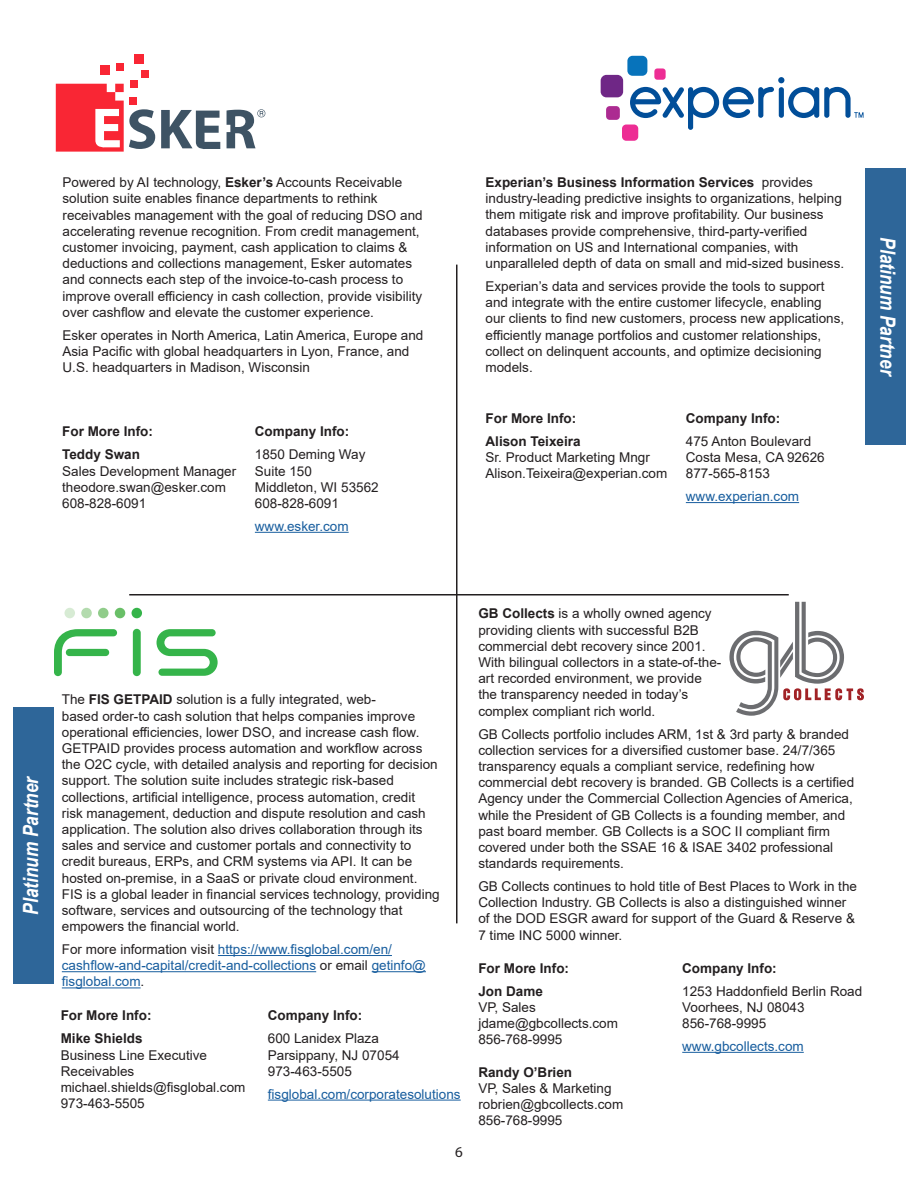
<style>
.page{position:relative;width:918px;height:1188px;background:#fff}
.page>*{position:absolute;margin:0;border:0;box-sizing:border-box;transform-origin:0 0}
.t1{font:italic 700 21px "Arial Narrow";color:#fff}
.t2{font:15px "Myriad Pro";color:#231f20}
.Garamond{font:13.5px/16.2px "Arial";color:#231f20}
.Garamond-2{font:13.5px/16.2px "Arial";color:#175d9e}
.Garamond-3{font:700 13.5px "Arial";color:#231f20}
.s1{font-weight:700}
.s2{color:#231f20}
</style>
<div class="page">
<hr style="left:218px;top:955px;width:174px;height:1px;background:#175d9e">
<hr style="left:62px;top:971px;width:254px;height:1px;background:#175d9e">
<hr style="left:372px;top:971px;width:54px;height:1px;background:#175d9e">
<hr style="left:62px;top:987px;width:79px;height:1px;background:#175d9e">
<hr style="left:268px;top:1100px;width:193px;height:1px;background:#175d9e">
<svg style="left:157px;top:629px;width:61px;height:47px"></svg>
<div style="left:132px;top:608px;width:10px;height:10px;background:#35b44a;border-radius:50%"></div>
<div style="left:115px;top:608px;width:10px;height:10px;background:#69bf67;border-radius:50%"></div>
<div style="left:98px;top:608px;width:11px;height:10px;background:#90cc8a;border-radius:50%"></div>
<div style="left:81px;top:608px;width:11px;height:10px;background:#b3dbae;border-radius:50%"></div>
<div style="left:65px;top:608px;width:10px;height:10px;background:#d7ebd4;border-radius:50%"></div>
<svg style="left:54px;top:629px;width:63px;height:47px"></svg>
<div style="left:66px;top:649px;width:43px;height:7px;background:#35b44a;border-radius:4px"></div>
<div style="left:133px;top:629px;width:8px;height:47px;background:#35b44a;border-radius:4px"></div>
<div style="left:13px;top:707px;width:41px;height:277px;background:#2e6699"></div>
<hr style="left:129px;top:594px;width:660px;height:2px;background:#231f20">
<hr style="left:456px;top:265px;width:2px;height:658px;background:#231f20">
<div style="left:100px;top:65px;width:9px;height:10px;background:#f92634"></div>
<div style="left:141px;top:71px;width:7px;height:7px;background:#f92634"></div>
<div style="left:134px;top:54px;width:10px;height:9px;background:#f92634"></div>
<div style="left:130px;top:81px;width:7px;height:7px;background:#f92634"></div>
<div style="left:117px;top:64px;width:7px;height:7px;background:#f92634"></div>
<svg style="left:56px;top:84px;width:209px;height:68px"></svg>
<hr style="left:255px;top:532px;width:94px;height:1px;background:#175d9e">
<div style="left:865px;top:168px;width:41px;height:277px;background:#2e6699"></div>
<svg style="left:729px;top:602px;width:135px;height:114px"></svg>
<hr style="left:682px;top:1052px;width:122px;height:1px;background:#175d9e">
<hr style="left:686px;top:502px;width:113px;height:1px;background:#175d9e">
<div style="left:627px;top:56px;width:20px;height:20px;background:#0773bb;border-radius:5px"></div>
<div style="left:601px;top:75px;width:22px;height:22px;background:#6f2786;border-radius:6px"></div>
<div style="left:606px;top:106px;width:14px;height:14px;background:#ac2b91;border-radius:4px"></div>
<div style="left:622px;top:125px;width:16px;height:16px;background:#ed2d94;border-radius:4px"></div>
<div style="left:654px;top:68px;width:12px;height:12px;background:#ed2d94;border-radius:3px"></div>
<svg style="left:630px;top:77px;width:234px;height:53px"></svg>
<p class="Garamond" style="left:63px;top:174px;width:362px">Powered by AI technology, <span class="s1">Esker’s</span> Accounts Receivable solution suite enables finance departments to rethink receivables management with the goal of reducing DSO and accelerating revenue recognition. From credit management, customer invoicing, payment, cash application to claims &amp; deductions and collections management, Esker automates and connects each step of the invoice-to-cash process to improve overall efficiency in cash collection, provide visibility over cashflow and elevate the customer experience.</p>
<p class="Garamond" style="left:63px;top:327px;width:362px">Esker operates in North America, Latin America, Europe and<br>Asia Pacific with global headquarters in Lyon, France, and<br>U.S. headquarters in Madison, Wisconsin</p>
<p class="Garamond-3" style="left:62px;top:422px;width:92px">For More Info:</p>
<p class="Garamond-3" style="left:62px;top:445px;width:79px">Teddy Swan</p>
<p class="Garamond" style="left:62px;top:463px;width:176px">Sales Development Manager</p>
<p class="Garamond" style="left:62px;top:479px;width:165px">theodore.swan@esker.com</p>
<p class="Garamond" style="left:62px;top:495px;width:86px">608-828-6091</p>
<p class="Garamond-3" style="left:255px;top:422px;width:96px">Company Info:</p>
<p class="Garamond" style="left:255px;top:446px;width:112px">1850 Deming Way</p>
<p class="Garamond" style="left:255px;top:463px;width:59px">Suite 150</p>
<p class="Garamond" style="left:255px;top:479px;width:125px">Middleton, WI 53562</p>
<p class="Garamond" style="left:255px;top:495px;width:86px">608-828-6091</p>
<p class="Garamond-2" style="left:255px;top:518px;width:95px">www.esker.com</p>
<p class="Garamond" style="left:486px;top:174px;width:360px"><span class="s1">Experian’s Business Information Services</span> provides industry-leading predictive insights to organizations, helping them mitigate risk and improve profitability. Our business databases provide comprehensive, third-party-verified information on US and International companies, with unparalleled depth of data on small and mid-sized business.</p>
<p class="Garamond" style="left:486px;top:278px;width:360px">Experian’s data and services provide the tools to support and integrate with the entire customer lifecycle, enabling our clients to find new customers, process new applications, efficiently manage portfolios and customer relationships, collect on delinquent accounts, and optimize decisioning models.</p>
<p class="Garamond-3" style="left:486px;top:409px;width:92px">For More Info:</p>
<p class="Garamond-3" style="left:486px;top:432px;width:97px">Alison Teixeira</p>
<p class="Garamond" style="left:486px;top:449px;width:166px">Sr. Product Marketing Mngr</p>
<p class="Garamond" style="left:486px;top:465px;width:183px">Alison.Teixeira@experian.com</p>
<p class="Garamond-3" style="left:686px;top:409px;width:96px">Company Info:</p>
<p class="Garamond" style="left:686px;top:433px;width:127px">475 Anton Boulevard</p>
<p class="Garamond" style="left:686px;top:449px;width:140px">Costa Mesa, CA 92626</p>
<p class="Garamond" style="left:686px;top:465px;width:86px">877-565-8153</p>
<p class="Garamond-2" style="left:686px;top:488px;width:115px">www.experian.com</p>
<p class="t1" style="left:904px;top:237px;width:141px;rotate:90deg">Platinum Partner</p>
<p class="t1" style="left:15px;top:915px;width:141px;rotate:-90deg">Platinum Partner</p>
<p class="Garamond" style="left:62px;top:691px;width:379px">The <span class="s1">FIS GETPAID</span> solution is a fully integrated, web-<br>based order-to cash solution that helps companies improve operational efficiencies, lower DSO, and increase cash flow.<br>GETPAID provides process automation and workflow across the O2C cycle, with detailed analysis and reporting for decision support. The solution suite includes strategic risk-based collections, artificial intelligence, process automation, credit<br>risk management, deduction and dispute resolution and cash application. The solution also drives collaboration through its sales and service and customer portals and connectivity to credit bureaus, ERPs, and CRM systems via API. It can be hosted on-premise, in a SaaS or private cloud environment.<br>FIS is a global leader in financial services technology, providing software, services and outsourcing of the technology that empowers the financial world.</p>
<p class="Garamond-2" style="left:62px;top:941px;width:366px"><span class="s2">For more information visit</span> https://www.fisglobal.com/en/ cashflow-and-capital/credit-and-collections <span class="s2">or email</span> getinfo@ fisglobal.com<span class="s2">.</span></p>
<p class="Garamond-3" style="left:61px;top:1006px;width:92px">For More Info:</p>
<p class="Garamond-3" style="left:61px;top:1029px;width:83px">Mike Shields</p>
<p class="Garamond" style="left:61px;top:1047px;width:148px">Business Line Executive</p>
<p class="Garamond" style="left:61px;top:1063px;width:75px">Receivables</p>
<p class="Garamond" style="left:61px;top:1079px;width:186px">michael.shields@fisglobal.com</p>
<p class="Garamond" style="left:61px;top:1095px;width:86px">973-463-5505</p>
<p class="Garamond-3" style="left:268px;top:1006px;width:96px">Company Info:</p>
<p class="Garamond" style="left:268px;top:1030px;width:113px">600 Lanidex Plaza</p>
<p class="Garamond" style="left:268px;top:1047px;width:133px">Parsippany, NJ 07054</p>
<p class="Garamond" style="left:268px;top:1063px;width:86px">973-463-5505</p>
<p class="Garamond-2" style="left:268px;top:1086px;width:194px">fisglobal.com/corporatesolutions</p>
<p class="t2" style="left:455px;top:1142px;width:9px">6</p>
<p class="Garamond" style="left:478px;top:605px;width:245px"><span class="s1">GB Collects</span> is a wholly owned agency providing clients with successful B2B commercial debt recovery since 2001.<br>With bilingual collectors in a state-of-the&shy;art recorded environment, we provide the transparency needed in today’s complex compliant rich world.</p>
<p class="Garamond" style="left:478px;top:726px;width:377px">GB Collects portfolio includes ARM, 1st &amp; 3rd party &amp; branded collection services for a diversified customer base. 24/7/365 transparency equals a compliant service, redefining how commercial debt recovery is branded. GB Collects is a certified Agency under the Commercial Collection Agencies of America, while the President of GB Collects is a founding member, and past board member. GB Collects is a SOC II compliant firm covered under both the SSAE 16 &amp; ISAE 3402 professional standards requirements.</p>
<p class="Garamond" style="left:478px;top:878px;width:380px">GB Collects continues to hold title of Best Places to Work in the Collection Industry. GB Collects is also a distinguished winner of the DOD ESGR award for support of the Guard &amp; Reserve &amp; 7 time INC 5000 winner.</p>
<p class="Garamond-3" style="left:478px;top:958px;width:92px">For More Info:</p>
<p class="Garamond-3" style="left:478px;top:981px;width:66px">Jon Dame</p>
<p class="Garamond" style="left:478px;top:999px;width:59px">VP, Sales</p>
<p class="Garamond" style="left:478px;top:1015px;width:141px">jdame@gbcollects.com</p>
<p class="Garamond" style="left:478px;top:1031px;width:86px">856-768-9995</p>
<p class="Garamond-3" style="left:478px;top:1062px;width:95px">Randy O’Brien</p>
<p class="Garamond" style="left:478px;top:1080px;width:135px">VP, Sales &amp; Marketing</p>
<p class="Garamond" style="left:478px;top:1096px;width:146px">robrien@gbcollects.com</p>
<p class="Garamond" style="left:478px;top:1112px;width:86px">856-768-9995</p>
<p class="Garamond-3" style="left:682px;top:958px;width:96px">Company Info:</p>
<p class="Garamond" style="left:682px;top:983px;width:182px">1253 Haddonfield Berlin Road</p>
<p class="Garamond" style="left:682px;top:999px;width:124px">Voorhees, NJ 08043</p>
<p class="Garamond" style="left:682px;top:1015px;width:86px">856-768-9995</p>
<p class="Garamond-2" style="left:682px;top:1038px;width:123px">www.gbcollects.com</p>
</div>
